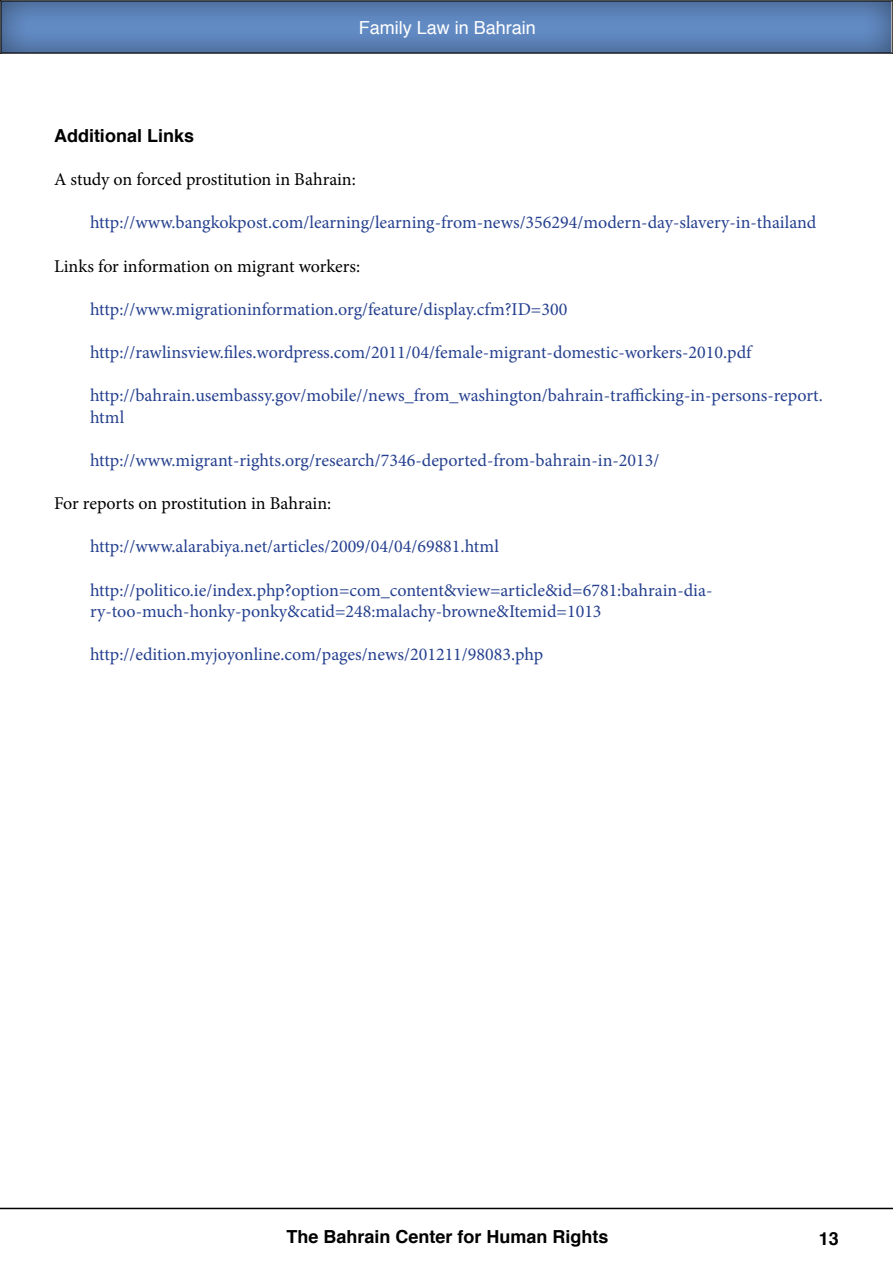
<style>
.page{position:relative;width:893px;height:1263px;background:#fff}
.page>*{position:absolute;margin:0;border:0;box-sizing:border-box;transform-origin:0 0}
.t1{font:18px/21.6px "Minion Pro";color:#25408f}
.t2{font:18px "Minion Pro";letter-spacing:-.005em;color:#000}
.t3{font:700 18px "Helvetica";color:#000}
.t4{font:18px "Helvetica";color:#fff}
</style>
<div class="page">
<div style="left:0;top:0;width:893px;height:55px;background:#000;opacity:.5"></div>
<hr style="left:0;top:1208px;width:893px;height:1px;background:#000">
<p class="t4" style="left:359px;top:14px;width:179px">Family Law in Bahrain</p>
<p class="t3" style="left:54px;top:121px;width:142px">Additional Links</p>
<p class="t2" style="left:54px;top:167px;width:303px">A study on forced prostitution in Bahrain:</p>
<p class="t1" style="left:90px;top:212px;width:728px">http://www.bangkokpost.com/learning/learning-from-news/356294/modern-day-slavery-in-thailand</p>
<p class="t2" style="left:54px;top:254px;width:308px">Links for information on migrant workers:</p>
<p class="t1" style="left:90px;top:298px;width:479px">http://www.migrationinformation.org/feature/display.cfm?ID=300</p>
<p class="t1" style="left:90px;top:341px;width:663px">http://rawlinsview.files.wordpress.com/2011/04/female-migrant-domestic-workers-2010.pdf</p>
<p class="t1" style="left:90px;top:385px;width:734px">http://bahrain.usembassy.gov/mobile//news_from_washington/bahrain-trafficking-in-persons-report. html</p>
<p class="t1" style="left:90px;top:449px;width:571px">http://www.migrant-rights.org/research/7346-deported-from-bahrain-in-2013/</p>
<p class="t2" style="left:54px;top:491px;width:279px">For reports on prostitution in Bahrain:</p>
<p class="t1" style="left:90px;top:536px;width:410px">http://www.alarabiya.net/articles/2009/04/04/69881.html</p>
<p class="t1" style="left:90px;top:579px;width:624px">http://politico.ie/index.php?option=com_content&amp;view=article&amp;id=6781:bahrain-dia&shy;ry-too-much-honky-ponky&amp;catid=248:malachy-browne&amp;Itemid=1013</p>
<p class="t1" style="left:90px;top:644px;width:455px">http://edition.myjoyonline.com/pages/news/201211/98083.php</p>
<p class="t3" style="left:286px;top:1222px;width:324px">The Bahrain Center for Human Rights</p>
<p class="t3" style="left:819px;top:1224px;width:22px">13</p>
</div>
